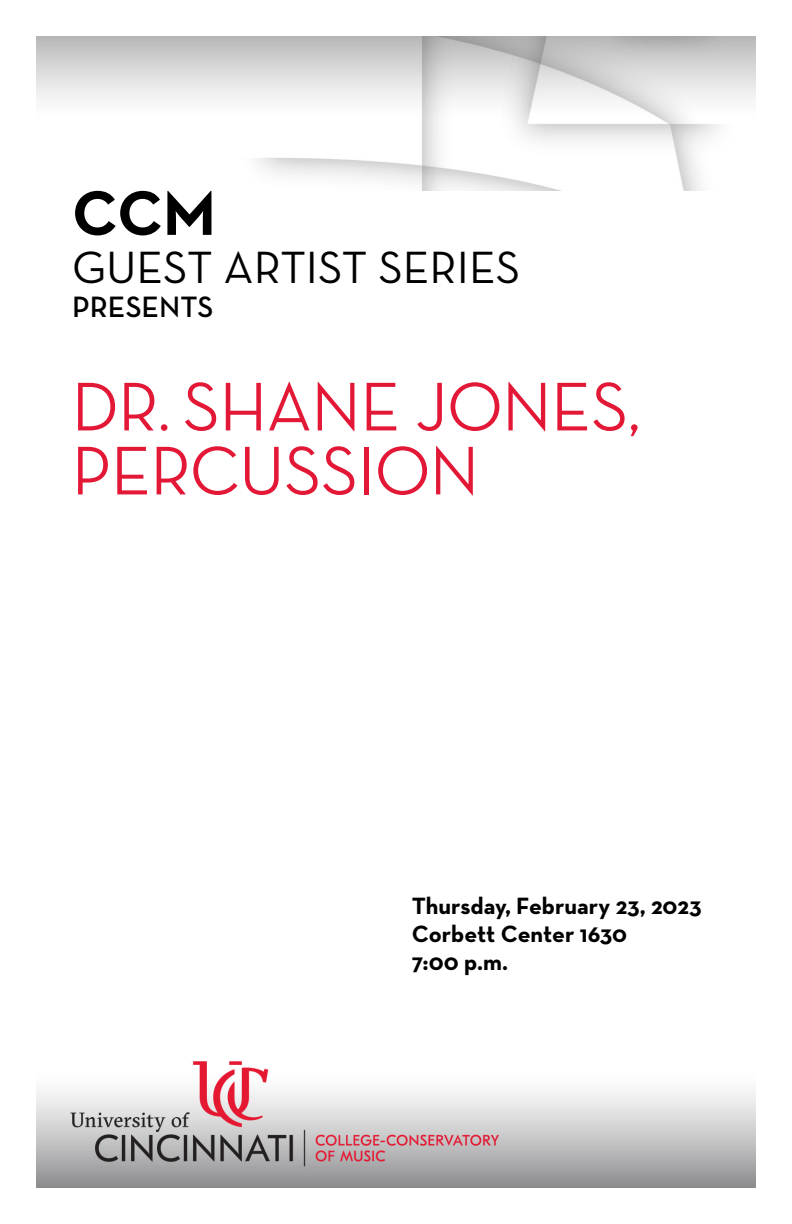
<style>
.page{position:relative;width:792px;height:1224px;background:#fff}
.page>*{position:absolute;margin:0;border:0;box-sizing:border-box;transform-origin:0 0}
.Concert_Title{font:500 70px/64px "Neutra Disp";color:#e31837}
.Page_Intro{font:700 64px "Neutra Text";color:#000}
.Page_Intro-2{font:46px "Neutra Text";color:#000}
.Page_Intro-3{font:600 30px "Neutra Text";color:#000}
.Date_Venue_Time{font:700 24px "Neutra Text";color:#000}
</style>
<div class="page">
<img style="left:36px;top:36px;width:720px;height:154px">
<img style="left:36px;top:1061px;width:720px;height:126px">
<h1 class="Page_Intro" style="left:72px;top:173px;width:145px">CCM</h1>
<h1 class="Page_Intro-2" style="left:72px;top:239px;width:450px">GUEST ARTIST SERIES</h1>
<h1 class="Page_Intro-3" style="left:72px;top:288px;width:143px">PRESENTS</h1>
<h1 class="Concert_Title" style="left:72px;top:375px;width:570px">DR. SHANE JONES,<br>PERCUSSION</h1>
<h3 class="Date_Venue_Time" style="left:412px;top:891px;width:291px">Thursday, February 23, 2023</h3>
<h3 class="Date_Venue_Time" style="left:412px;top:919px;width:217px">Corbett Center 1630</h3>
<h3 class="Date_Venue_Time" style="left:412px;top:947px;width:98px">7:00 p.m.</h3>
</div>
